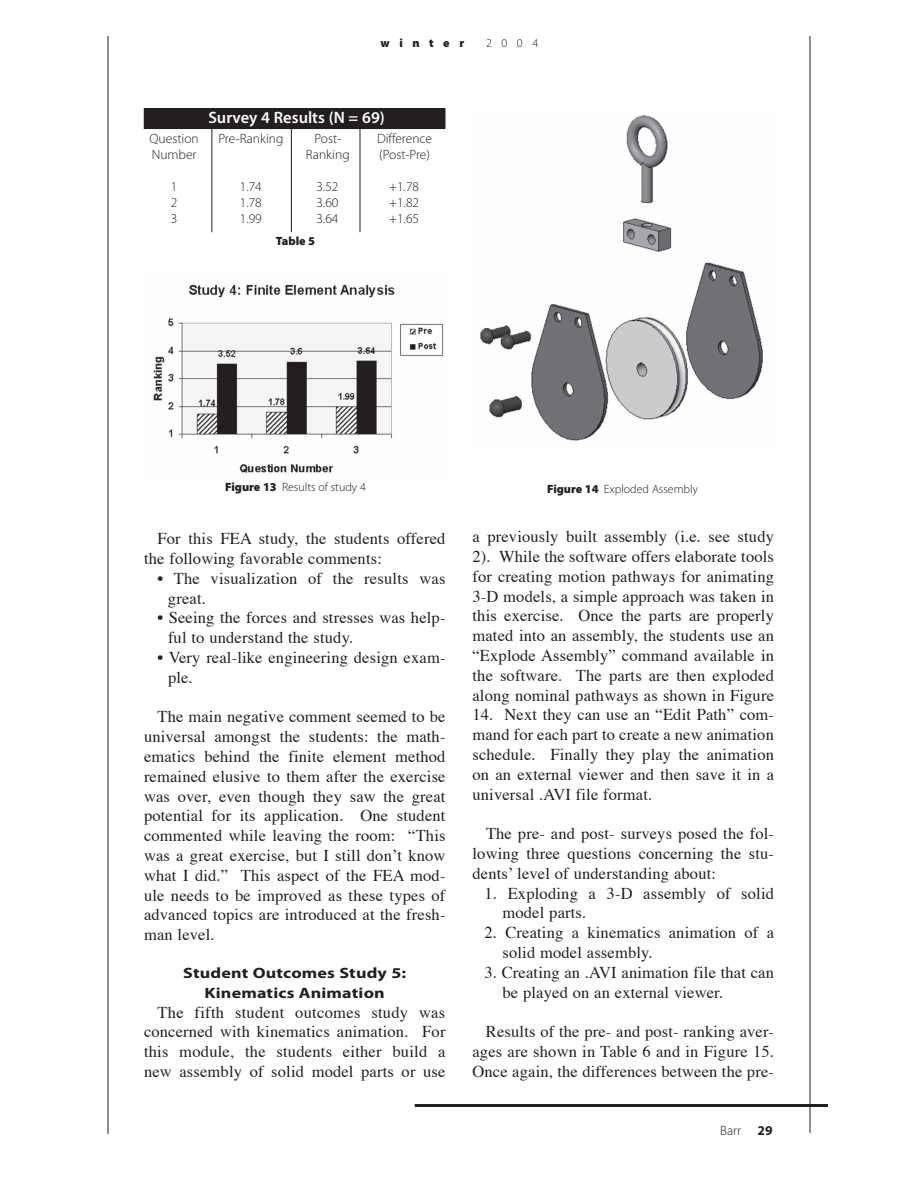
<style>
.page{position:relative;width:918px;height:1188px;background:#fff}
.page>*{position:absolute;margin:0;border:0;box-sizing:border-box;transform-origin:0 0}
.t1{font:16.5px/19.8px "Times";letter-spacing:.01em;color:#231f20}
.t2{font:600 16.5px "Myriad Pro";color:#fff}
.t3{font:700 15px/19.8px "Myriad Pro";letter-spacing:.01em;color:#231f20;text-align:center;scale:1.2 1}
.t4{font:300 13.5px/16.2px "Myriad Pro";color:#231f20;text-align:justify}
.t5{font:300 12px "Myriad Pro";color:#231f20}
.t6{font:900 12px "Myriad Pro";letter-spacing:.795em;color:#231f20}
.s1{font-weight:900}
.s2{font-weight:700}
</style>
<div class="page">
<hr style="left:415px;top:1104px;width:413px;height:3px;background:#231f20">
<hr style="left:108px;top:36px;width:1px;height:1098px;background:#231f20">
<hr style="left:810px;top:36px;width:1px;height:1097px;background:#231f20">
<div style="left:145px;top:109px;width:300px;height:19px;background:#231f20"></div>
<div style="left:144px;top:108px;width:302px;height:21px;border:2px solid #231f20"></div>
<hr style="left:211px;top:128px;width:1px;height:104px;background:#231f20">
<hr style="left:291px;top:128px;width:1px;height:104px;background:#231f20">
<hr style="left:360px;top:128px;width:1px;height:104px;background:#231f20">
<img style="left:153px;top:284px;width:291px;height:189px">
<img style="left:480px;top:115px;width:283px;height:326px">
<p class="t6" style="left:381px;top:36px;width:85px">winter</p>
<p class="t5" style="left:486px;top:37px;width:54px">2004</p>
<p class="t2" style="left:208px;top:108px;width:178px">Survey 4 Results (N = 69)</p>
<p class="t4" style="left:150px;top:131px;width:51px">Question<br>Number</p>
<p class="t4" style="left:218px;top:131px;width:67px">Pre-Ranking</p>
<p class="t4" style="left:306px;top:131px;width:45px;text-align:center">Post-<br>Ranking</p>
<p class="t4" style="left:377px;top:131px;width:57px">Difference (Post-Pre)</p>
<p class="t4" style="left:171px;top:178px;width:8px">1<br>2<br>3</p>
<p class="t4" style="left:240px;top:178px;width:24px">1.74<br>1.78<br>1.99</p>
<p class="t4" style="left:316px;top:178px;width:24px">3.52<br>3.60<br>3.64</p>
<p class="t4" style="left:389px;top:178px;width:32px">+1.78 +1.82 +1.65</p>
<p class="t6" style="left:276px;top:234px;width:41px">Table 5</p>
<p class="t5" style="left:225px;top:480px;width:142px"><span class="s1">Figure 13</span> Results of study 4</p>
<p class="t5" style="left:547px;top:482px;width:153px"><span class="s1">Figure 14</span> Exploded Assembly</p>
<p class="t1" style="left:144px;top:530px;width:303px;text-indent:13px">For this FEA study, the students offered the following favorable comments:</p>
<p class="t1" style="left:168px;top:569px;width:279px;text-indent:-10px">• The visualization of the results was great.</p>
<p class="t1" style="left:168px;top:609px;width:279px;text-indent:-11px">• Seeing the forces and stresses was help&shy;ful to understand the study.</p>
<p class="t1" style="left:168px;top:649px;width:279px;text-indent:-11px">• Very real-like engineering design exam&shy;ple.</p>
<p class="t1" style="left:144px;top:708px;width:303px;text-align:justify;text-indent:13px">The main negative comment seemed to be universal amongst the students: the math&shy;ematics behind the finite element method remained elusive to them after the exercise was over, even though they saw the great potential for its application. One student commented while leaving the room: “This was a great exercise, but I still donʼt know what I did.” This aspect of the FEA mod&shy;ule needs to be improved as these types of advanced topics are introduced at the fresh&shy;man level.</p>
<p class="t3" style="left:183px;top:963px;width:187px">Student Outcomes Study 5:<br>Kinematics Animation</p>
<p class="t1" style="left:144px;top:1003px;width:303px;text-align:justify;text-indent:13px">The fifth student outcomes study was concerned with kinematics animation. For this module, the students either build a new assembly of solid model parts or use</p>
<p class="t1" style="left:472px;top:528px;width:303px;text-align:justify">a previously built assembly (i.e. see study 2). While the software offers elaborate tools for creating motion pathways for animating 3-D models, a simple approach was taken in this exercise. Once the parts are properly mated into an assembly, the students use an “Explode Assembly” command available in the software. The parts are then exploded along nominal pathways as shown in Figure</p>
<p class="t1" style="left:472px;top:706px;width:303px;text-align:justify">14. Next they can use an “Edit Path” com&shy;mand for each part to create a new animation schedule. Finally they play the animation on an external viewer and then save it in a universal .AVI file format.</p>
<p class="t1" style="left:473px;top:825px;width:303px;text-align:justify;text-indent:13px">The pre- and post- surveys posed the fol&shy;lowing three questions concerning the stu&shy;dentsʼ level of understanding about:</p>
<p class="t1" style="left:502px;top:884px;width:273px;text-indent:-18px">1. Exploding a 3-D assembly of solid model parts.</p>
<p class="t1" style="left:502px;top:924px;width:273px;text-indent:-18px">2. Creating a kinematics animation of a solid model assembly.</p>
<p class="t1" style="left:502px;top:963px;width:273px;text-indent:-18px">3. Creating an .AVI animation file that can be played on an external viewer.</p>
<p class="t1" style="left:473px;top:1023px;width:303px;text-align:justify;text-indent:13px">Results of the pre- and post- ranking aver&shy;ages are shown in Table 6 and in Figure 15.<br>Once again, the differences between the pre-</p>
<p class="t4" style="left:720px;top:1122px;width:54px">Barr <span class="s2">29</span></p>
</div>
